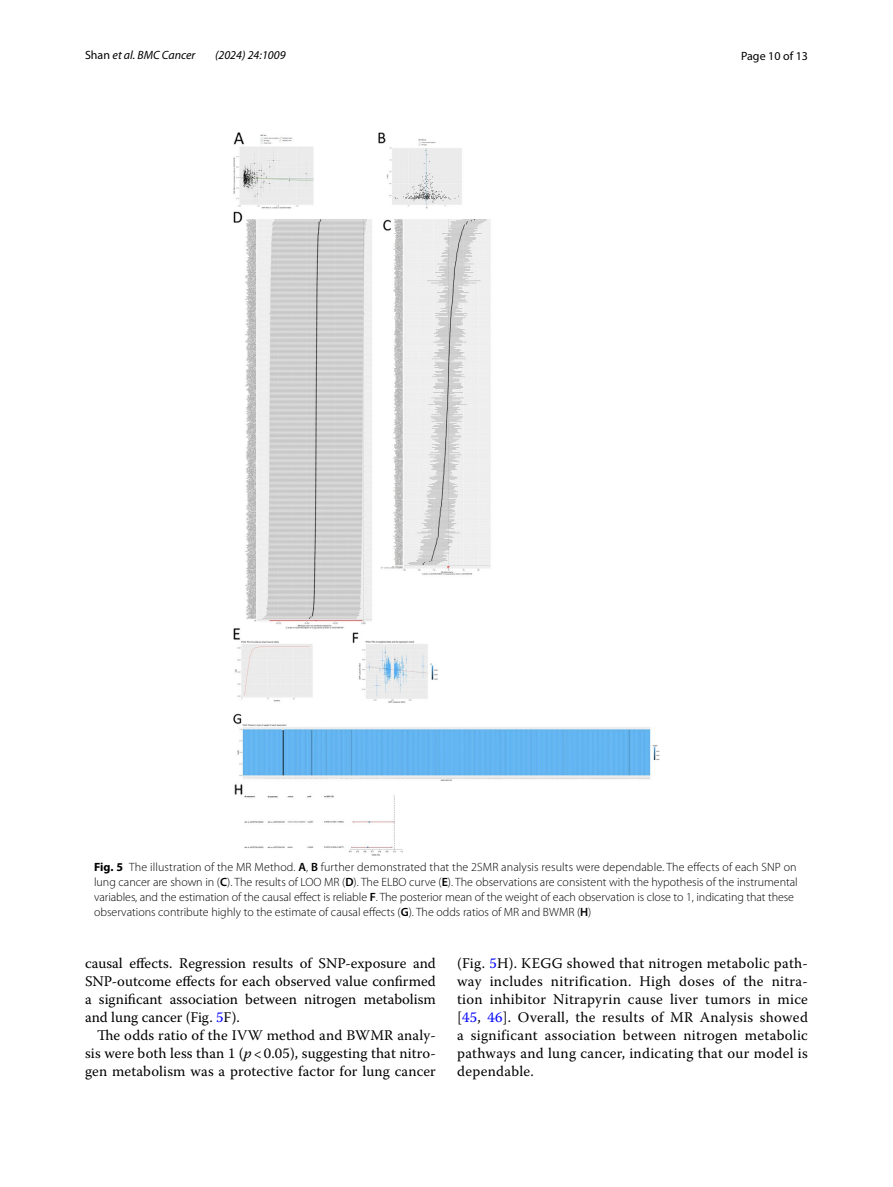
<style>
.page{position:relative;width:893px;height:1187px;background:#fff}
.page>*{position:absolute;margin:0;border:0;box-sizing:border-box;transform-origin:0 0}
.t1{font:14.7px/18px "Warnock Pro Regular 2";letter-spacing:.01em;color:#000;text-align:justify}
.t2{font:300 12px/15px "Myriad Pro";color:#000}
.t3{font:italic 12px "Myriad Pro";color:#000}
.t4{font:12px "Myriad Pro";color:#000}
.s1{font-style:normal}
.s2{font-weight:700}
.s3{font-weight:600}
.s4{color:#00f}
.s5{font-family:"Warnock Pro It 2"}
</style>
<div class="page">
<img style="left:234px;top:133px;width:425px;height:722px">
<p class="t3" style="left:85px;top:48px;width:112px"><span class="s1">Shan</span> et al. BMC Cancer</p>
<p class="t3" style="left:215px;top:48px;width:72px">(2024) 24:1009</p>
<p class="t4" style="left:741px;top:48px;width:68px">Page 10 of 13</p>
<p class="t2" style="left:94px;top:859px;width:705px"><span class="s2">Fig. 5</span> The illustration of the MR Method. <span class="s3">A</span>, <span class="s3">B</span> further demonstrated that the 2SMR analysis results were dependable. The effects of each SNP on lung cancer are shown in (<span class="s3">C</span>). The results of LOO MR (<span class="s3">D</span>). The ELBO curve (<span class="s3">E</span>). The observations are consistent with the hypothesis of the instrumental variables, and the estimation of the causal effect is reliable <span class="s3">F</span>. The posterior mean of the weight of each observation is close to 1, indicating that these observations contribute highly to the estimate of causal effects (<span class="s3">G</span>). The odds ratios of MR and BWMR (<span class="s3">H</span>)</p>
<p class="t1" style="left:85px;top:953px;width:352px">causal effects. Regression results of SNP-exposure and SNP-outcome effects for each observed value confirmed a significant association between nitrogen metabolism and lung cancer (Fig. <span class="s4">5</span>F).</p>
<p class="t1" style="left:85px;top:1025px;width:352px;text-indent:12px">The odds ratio of the IVW method and BWMR analy&shy;sis were both less than 1 (<span class="s5">p</span> &lt; 0.05), suggesting that nitro&shy;gen metabolism was a protective factor for lung cancer</p>
<p class="t1" style="left:457px;top:953px;width:352px">(Fig. <span class="s4">5</span>H). KEGG showed that nitrogen metabolic path&shy;way includes nitrification. High doses of the nitra&shy;tion inhibitor Nitrapyrin cause liver tumors in mice [<span class="s4">45</span>, <span class="s4">46</span>]. Overall, the results of MR Analysis showed a significant association between nitrogen metabolic pathways and lung cancer, indicating that our model is dependable.</p>
</div>
